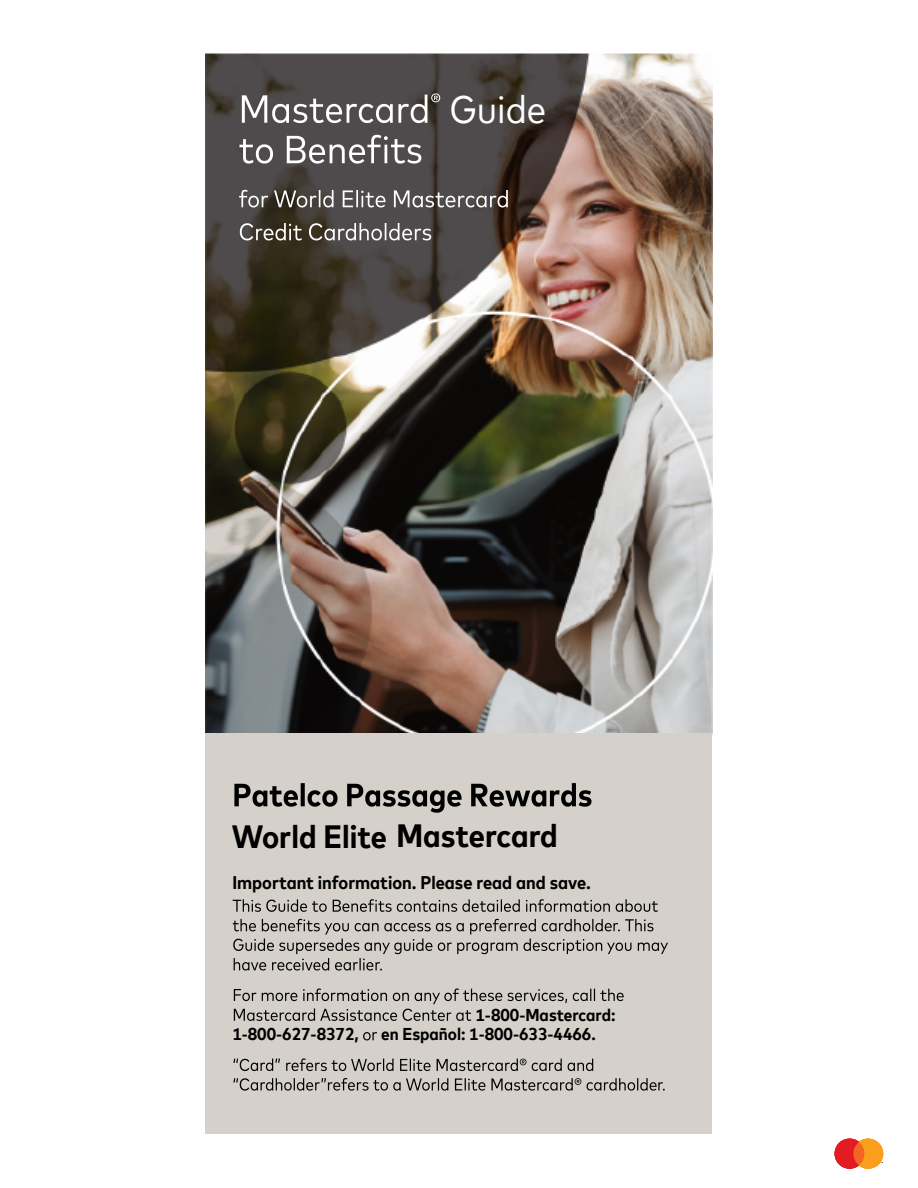
<style>
.page{position:relative;width:918px;height:1188px;background:#fff}
.page>*{position:absolute;margin:0;border:0;box-sizing:border-box;transform-origin:0 0}
.t1{font:39.15px "Mark For MC Narrow W00";color:#fff}
.t2{font:700 32.25px "Mark For MC Narrow W00";color:#000}
.t3{font:700 18.3px "Mark For MC Narrow W00";color:#000}
.t4{font:700 17.1px "Mark For MC Narrow W00";color:#000}
</style>
<div class="page">
<img style="left:206px;top:53px;width:506px;height:681px">
<svg style="left:242px;top:93px;width:198px;height:30px"></svg>
<svg style="left:239px;top:135px;width:182px;height:29px"></svg>
<svg style="left:239px;top:190px;width:269px;height:17px;background:#757170"></svg>
<svg style="left:240px;top:223px;width:191px;height:17px;background:#736f6a"></svg>
<div style="left:206px;top:734px;width:506px;height:400px;background:#d5d0ca"></div>
<svg style="left:234px;top:783px;width:358px;height:30px"></svg>
<svg style="left:233px;top:899px;width:425px;height:13px"></svg>
<svg style="left:233px;top:919px;width:435px;height:52px"></svg>
<svg style="left:234px;top:989px;width:390px;height:32px"></svg>
<svg style="left:363px;top:1032px;width:14px;height:8px"></svg>
<svg style="left:233px;top:1058px;width:360px;height:13px"></svg>
<svg style="left:233px;top:1078px;width:432px;height:13px"></svg>
<svg style="left:835px;top:1139px;width:48px;height:30px"></svg>
<h1 class="t1" style="left:450px;top:80px;width:98px">Guide</h1>
<h2 class="t2" style="left:232px;top:812px;width:327px">World Elite Mastercard</h2>
<p class="t3" style="left:232px;top:868px;width:360px">Important information. Please read and save.</p>
<p class="t4" style="left:476px;top:1002px;width:142px">1-800-Mastercard:</p>
<p class="t4" style="left:232px;top:1021px;width:128px">1-800-627-8372,</p>
<p class="t4" style="left:381px;top:1021px;width:216px">en Español: 1-800-633-4466.</p>
</div>
